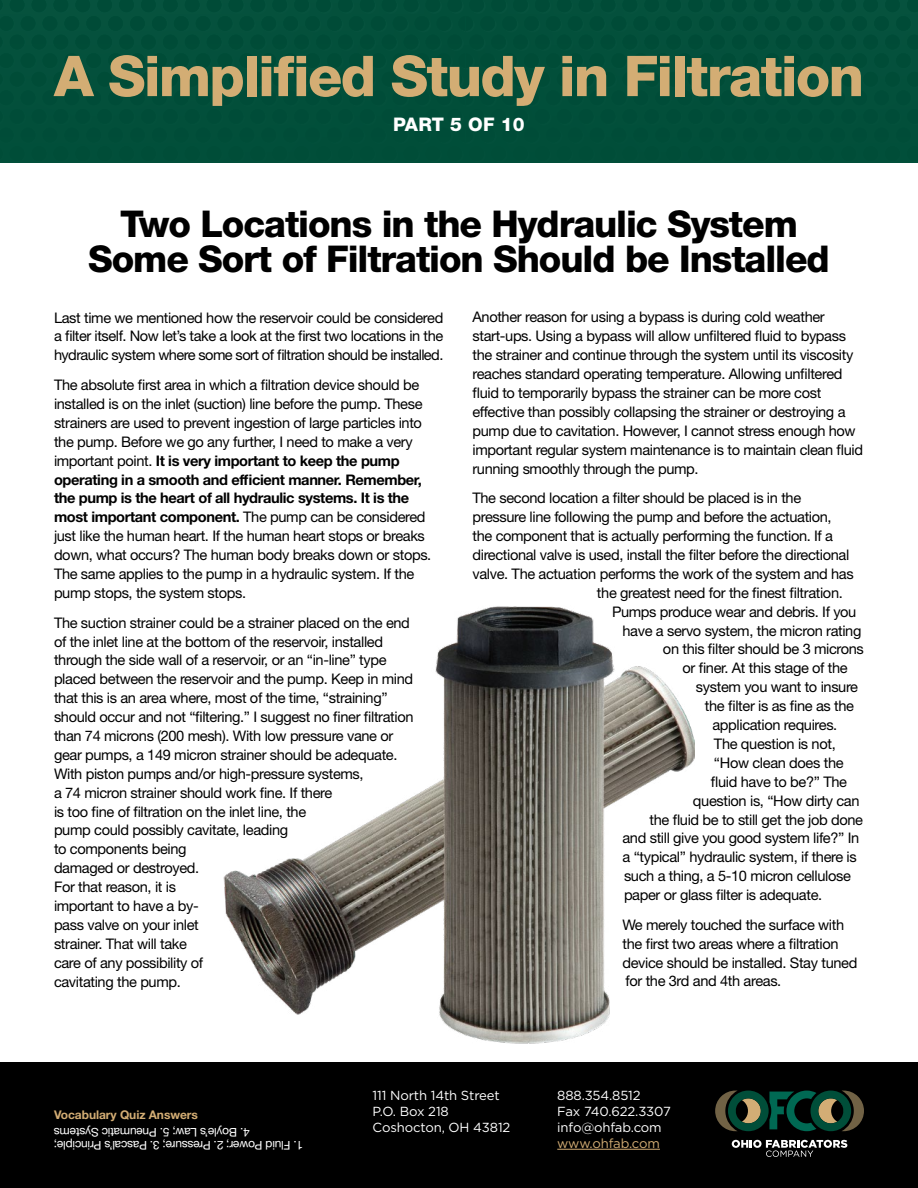
<style>
.page{position:relative;width:918px;height:1188px;background:#fff}
.page>*{position:absolute;margin:0;border:0;box-sizing:border-box;transform-origin:0 0}
.t1{font:800 56.4px "Helvetica Neue LT Std";letter-spacing:-.03em;color:#d3ad74}
.t2{font:800 36.9px/35.2px "Helvetica Neue LT Std";letter-spacing:-.03em;color:#000;text-align:center}
.t3{font:800 18.75px "Helvetica Neue LT Std";letter-spacing:.01em;color:#fff}
.t4{font:14.7px/18.9px "Helvetica Neue LT Std";letter-spacing:-.025em;color:#000}
.t5{font:13.2px/15.8px "Gotham";letter-spacing:-.01em;color:#fff}
.t6{font:13.2px "Gotham";letter-spacing:-.015em;color:#d3ad74}
.t7{font:12px "Helvetica Neue LT Std";letter-spacing:-.02em;color:#fff}
.t8{font:700 12px "Helvetica Neue LT Std";letter-spacing:-.005em;color:#d3ad74}
.s1{font-weight:700}
</style>
<div class="page">
<div style="left:0;top:0;width:466px;height:162px;background:#014e39"></div>
<div style="left:466px;top:0;width:452px;height:162px;background:#014e39"></div>
<div style="left:0;top:1063px;width:918px;height:125px;background:#000"></div>
<hr style="left:557px;top:1149px;width:103px;height:1px;background:#d3ad74">
<svg style="left:732px;top:1140px;width:115px;height:17px"></svg>
<svg style="left:715px;top:1091px;width:149px;height:40px"></svg>
<img style="left:224px;top:606px;width:470px;height:438px">
<h1 class="t1" style="left:54px;top:42px;width:812px">A Simplified Study in Filtration</h1>
<p class="t3" style="left:393px;top:113px;width:133px">PART 5 OF 10</p>
<h2 class="t2" style="left:88px;top:206px;width:743px">Two Locations in the Hydraulic System<br>Some Sort of Filtration Should be Installed</h2>
<p class="t4" style="left:54px;top:308px;width:391px;text-align:justify">Last time we mentioned how the reservoir could be considered a filter itself. Now let’s take a look at the first two locations in the hydraulic system where some sort of filtration should be installed.</p>
<p class="t4" style="left:54px;top:375px;width:379px">The absolute first area in which a filtration device should be installed is on the inlet (suction) line before the pump. These strainers are used to prevent ingestion of large particles into the pump. Before we go any further, I need to make a very important point. <span class="s1">It is very important to keep the pump operating in a smooth and efficient manner. Remember, the pump is the heart of all hydraulic systems. It is the most important component.</span> The pump can be considered just like the human heart. If the human heart stops or breaks down, what occurs? The human body breaks down or stops.<br>The same applies to the pump in a hydraulic system. If the pump stops, the system stops.</p>
<p class="t4" style="left:54px;top:613px;width:361px">The suction strainer could be a strainer placed on the end of the inlet line at the bottom of the reservoir, installed through the side wall of a reservoir, or an “in-line” type placed between the reservoir and the pump. Keep in mind that this is an area where, most of the time, “straining” should occur and not “filtering.” I suggest no finer filtration than 74 microns (200 mesh). With low pressure vane or gear pumps, a 149 micron strainer should be adequate.<br>With piston pumps and/or high-pressure systems,<br>a 74 micron strainer should work fine. If there<br>is too fine of filtration on the inlet line, the<br>pump could possibly cavitate, leading<br>to components being<br>damaged or destroyed.<br>For that reason, it is<br>important to have a by-<br>pass valve on your inlet<br>strainer. That will take<br>care of any possibility of<br>cavitating the pump.</p>
<p class="t4" style="left:472px;top:308px;width:392px">Another reason for using a bypass is during cold weather start-ups. Using a bypass will allow unfiltered fluid to bypass the strainer and continue through the system until its viscosity reaches standard operating temperature. Allowing unfiltered fluid to temporarily bypass the strainer can be more cost effective than possibly collapsing the strainer or destroying a pump due to cavitation. However, I cannot stress enough how important regular system maintenance is to maintain clean fluid running smoothly through the pump.</p>
<p class="t4" style="left:472px;top:488px;width:330px">The second location a filter should be placed is in the</p>
<p class="t4" style="left:472px;top:507px;width:361px">pressure line following the pump and before the actuation,</p>
<p class="t4" style="left:472px;top:526px;width:362px">the component that is actually performing the function. If a</p>
<p class="t4" style="left:472px;top:545px;width:378px">directional valve is used, install the filter before the directional</p>
<p class="t4" style="left:472px;top:564px;width:383px">valve. The actuation performs the work of the system and has</p>
<p class="t4" style="left:597px;top:583px;width:247px">the greatest need for the finest filtration.</p>
<p class="t4" style="left:612px;top:602px;width:246px">Pumps produce wear and debris. If you</p>
<p class="t4" style="left:623px;top:621px;width:240px">have a servo system, the micron rating</p>
<p class="t4" style="left:663px;top:640px;width:202px">on this filter should be 3 microns</p>
<p class="t4" style="left:682px;top:658px;width:167px">or finer. At this stage of the</p>
<p class="t4" style="left:696px;top:677px;width:164px">system you want to insure</p>
<p class="t4" style="left:705px;top:696px;width:151px">the filter is as fine as the</p>
<p class="t4" style="left:712px;top:715px;width:126px">application requires.</p>
<p class="t4" style="left:714px;top:734px;width:123px">The question is not,</p>
<p class="t4" style="left:714px;top:753px;width:131px">“How clean does the</p>
<p class="t4" style="left:711px;top:772px;width:137px">fluid have to be?” The</p>
<p class="t4" style="left:693px;top:791px;width:168px">question is, “How dirty can</p>
<p class="t4" style="left:650px;top:810px;width:215px">the fluid be to still get the job done</p>
<p class="t4" style="left:623px;top:829px;width:238px">and still give you good system life?” In</p>
<p class="t4" style="left:623px;top:847px;width:236px">a “typical” hydraulic system, if there is</p>
<p class="t4" style="left:624px;top:866px;width:228px">such a thing, a 5-10 micron cellulose</p>
<p class="t4" style="left:624px;top:885px;width:200px">paper or glass filter is adequate.</p>
<p class="t4" style="left:623px;top:915px;width:236px">We merely touched the surface with the first two areas where a filtration device should be installed. Stay tuned for the 3rd and 4th areas.</p>
<p class="t8" style="left:54px;top:1107px;width:146px">Vocabulary Quiz Answers</p>
<p class="t7" style="left:250px;top:1139px;width:197px;rotate:-180deg">4. Boyle’s Law; 5. Pneumatic Systems</p>
<p class="t7" style="left:303px;top:1152px;width:251px;rotate:-180deg">1. Fluid Power; 2. Pressure; 3. Pascal’s Principle;</p>
<p class="t5" style="left:373px;top:1087px;width:139px">111 North 14th Street<br>P.O. Box 218<br>Coshocton, OH 43812</p>
<p class="t5" style="left:557px;top:1087px;width:115px">888.354.8512<br>Fax 740.622.3307 info@ohfab.com</p>
<p class="t6" style="left:557px;top:1134px;width:104px">www.ohfab.com</p>
</div>
